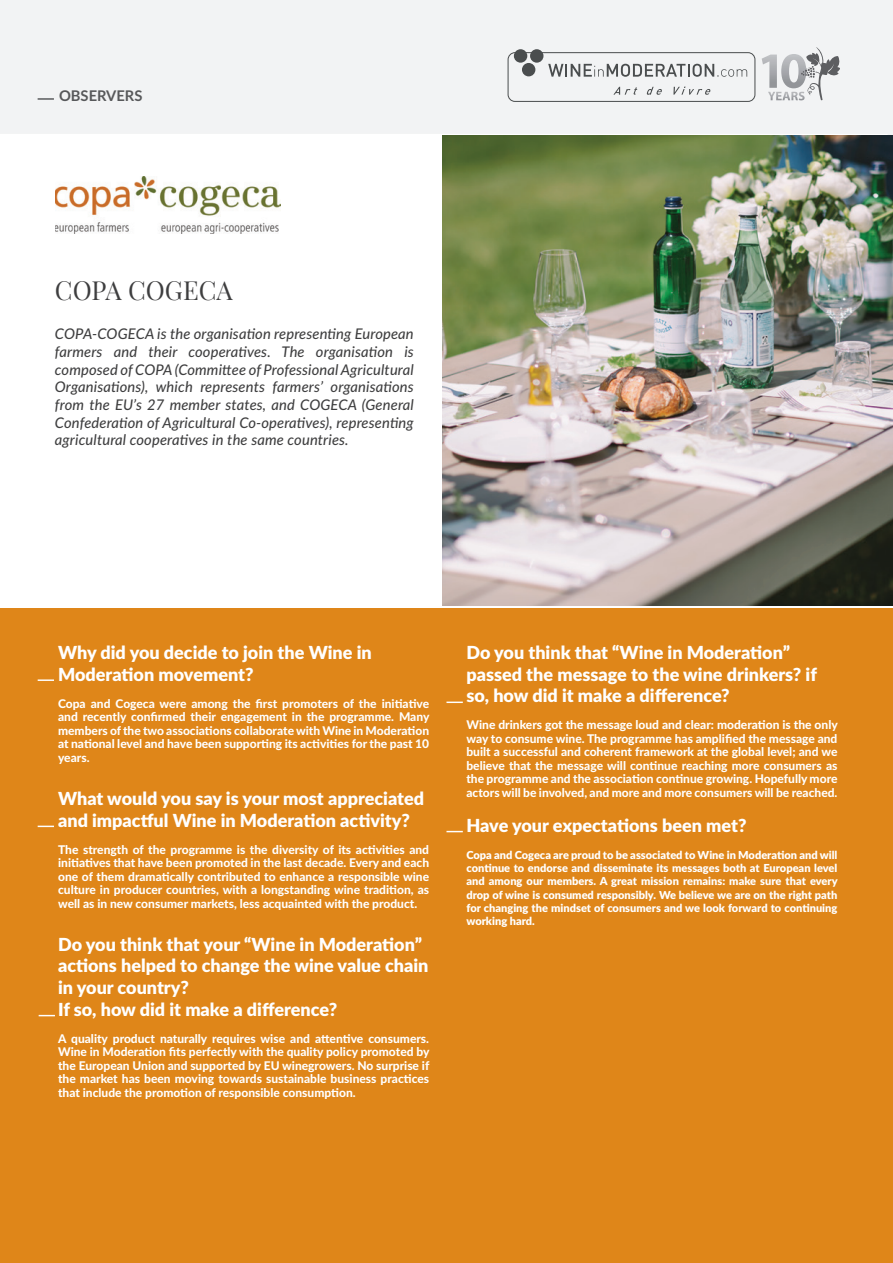
<style>
.page{position:relative;width:893px;height:1263px;background:#fff}
.page>*{position:absolute;margin:0;border:0;box-sizing:border-box;transform-origin:0 0}
.t1{font:25.8px "Playfair Display";color:#3e3e3f}
.t2{font:900 18px/21.6px "Lato";color:#fff}
.t3{font:italic 500 14.7px/17.7px "Lato";letter-spacing:.01em;color:#3e3e3f;text-align:justify}
.t4{font:700 14.7px "Lato";color:#57585a}
.t5{font:800 12px/13.5px "Lato";color:#fff;text-align:justify}
.t6{font:900 11.1px/13.2px "Lato";color:#fff;text-align:justify}
</style>
<div class="page">
<div style="left:0;top:0;width:893px;height:134px;background:#f2f3f4"></div>
<div style="left:0;top:608px;width:893px;height:655px;background:#df8619"></div>
<div style="left:508px;top:52px;width:247px;height:50px;border:1px solid #4f5152;border-radius:7px"></div>
<svg style="left:613px;top:87px;width:24px;height:8px"></svg>
<svg style="left:647px;top:87px;width:15px;height:8px"></svg>
<svg style="left:673px;top:86px;width:38px;height:9px"></svg>
<svg style="left:548px;top:64px;width:199px;height:13px"></svg>
<img style="left:762px;top:56px;width:6px;height:9px">
<svg style="left:768px;top:48px;width:71px;height:53px"></svg>
<div style="left:514px;top:49px;width:13px;height:14px;background:#4f5152;border-radius:50%"></div>
<div style="left:530px;top:49px;width:13px;height:14px;background:#4f5152;border-radius:50%"></div>
<div style="left:522px;top:63px;width:13px;height:13px;background:#4f5152;border-radius:50%"></div>
<svg style="left:446px;top:701px;width:17px;height:2px"></svg>
<svg style="left:38px;top:679px;width:16px;height:2px"></svg>
<svg style="left:38px;top:98px;width:16px;height:2px"></svg>
<svg style="left:39px;top:1015px;width:16px;height:1px"></svg>
<svg style="left:38px;top:826px;width:16px;height:1px"></svg>
<svg style="left:446px;top:831px;width:17px;height:1px"></svg>
<img style="left:442px;top:136px;width:451px;height:470px">
<img style="left:55px;top:177px;width:225px;height:56px">
<p class="t4" style="left:59px;top:85px;width:85px">OBSERVERS</p>
<h1 class="t1" style="left:55px;top:274px;width:179px">COPA COGECA</h1>
<p class="t3" style="left:55px;top:324px;width:360px">COPA-COGECA is the organisation representing European farmers and their cooperatives. The organisation is composed of COPA (Committee of Professional Agricultural Organisations), which represents farmers’ organisations from the EU’s 27 member states, and COGECA (General Confederation of Agricultural Co-operatives), representing agricultural cooperatives in the same countries.</p>
<h2 class="t2" style="left:58px;top:641px;width:315px">Why did you decide to join the Wine in<br>Moderation movement?</h2>
<p class="t5" style="left:58px;top:696px;width:373px">Copa and Cogeca were among the first promoters of the initiative and recently confirmed their engagement in the programme. Many members of the two associations collaborate with Wine in Moderation at national level and have been supporting its activities for the past 10 years.</p>
<h2 class="t2" style="left:58px;top:787px;width:367px">What would you say is your most appreciated and impactful Wine in Moderation activity?</h2>
<p class="t5" style="left:58px;top:842px;width:373px">The strength of the programme is the diversity of its activities and initiatives that have been promoted in the last decade. Every and each one of them dramatically contributed to enhance a responsible wine culture in producer countries, with a longstanding wine tradition, as well as in new consumer markets, less acquainted with the product.</p>
<h2 class="t2" style="left:58px;top:933px;width:372px">Do you think that your “Wine in Moderation” actions helped to change the wine value chain in your country?<br>If so, how did it make a difference?</h2>
<p class="t5" style="left:58px;top:1031px;width:373px">A quality product naturally requires wise and attentive consumers.<br>Wine in Moderation fits perfectly with the quality policy promoted by the European Union and supported by EU winegrowers. No surprise if the market has been moving towards sustainable business practices that include the promotion of responsible consumption.</p>
<h2 class="t2" style="left:466px;top:641px;width:352px">Do you think that “Wine in Moderation” passed the message to the wine drinkers? if so, how did it make a difference?</h2>
<p class="t5" style="left:466px;top:718px;width:373px">Wine drinkers got the message loud and clear: moderation is the only way to consume wine. The programme has amplified the message and built a successful and coherent framework at the global level; and we believe that the message will continue reaching more consumers as the programme and the association continue growing. Hopefully more actors will be involved, and more and more consumers will be reached.</p>
<h2 class="t2" style="left:466px;top:814px;width:282px">Have your expectations been met?</h2>
<p class="t6" style="left:466px;top:848px;width:373px">Copa and Cogeca are proud to be associated to Wine in Moderation and will continue to endorse and disseminate its messages both at European level and among our members. A great mission remains: make sure that every drop of wine is consumed responsibly. We believe we are on the right path for changing the mindset of consumers and we look forward to continuing working hard.</p>
</div>
